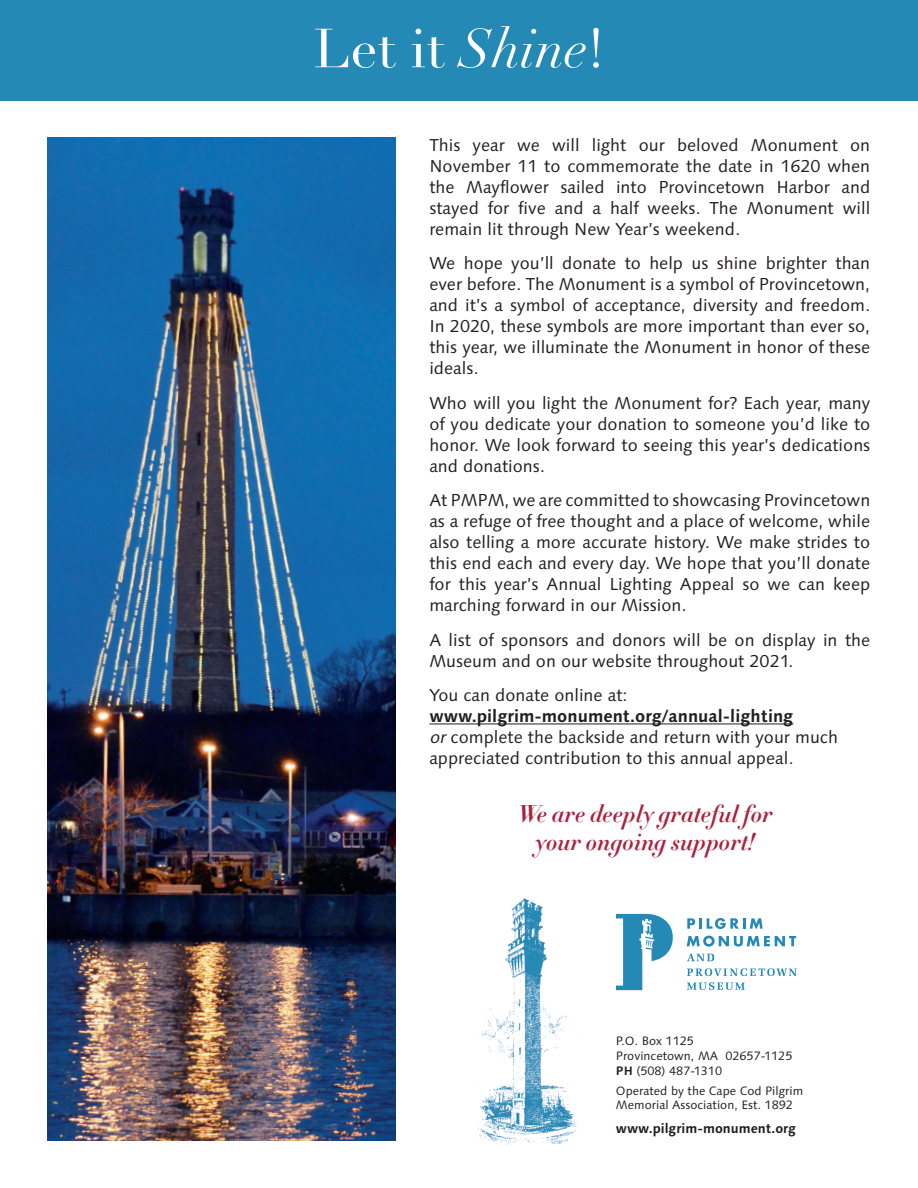
<style>
.page{position:relative;width:918px;height:1188px;background:#fff}
.page>*{position:absolute;margin:0;border:0;box-sizing:border-box;transform-origin:0 0}
.t1{font:54px "Didot LH";color:#fff}
.t2{font:24px/28.8px "Didot HTF B16 Bold Ital";color:#aa233e;text-align:center}
.t3{font:17.25px/21px "Linotype Syntax";color:#231f20;text-align:justify}
.t4{font:700 13.35px "Linotype Syntax";color:#231f20}
.t5{font:12.15px/14.5px "Linotype Syntax";color:#231f20}
.s1{font-family:"Didot LT Std";font-style:italic}
.s2{font-weight:700}
.s3{font-style:italic}
</style>
<div class="page">
<div style="left:0;top:0;width:918px;height:101px;background:#2589b6"></div>
<img style="left:47px;top:138px;width:348px;height:1003px">
<hr style="left:429px;top:723px;width:364px;height:1px;background:#231f20">
<img style="left:478px;top:898px;width:100px;height:247px">
<svg style="left:687px;top:968px;width:110px;height:8px"></svg>
<svg style="left:687px;top:982px;width:58px;height:8px"></svg>
<svg style="left:687px;top:954px;width:27px;height:7px"></svg>
<svg style="left:687px;top:918px;width:14px;height:11px"></svg>
<svg style="left:707px;top:918px;width:56px;height:11px"></svg>
<svg style="left:687px;top:936px;width:109px;height:11px"></svg>
<svg style="left:616px;top:914px;width:57px;height:76px"></svg>
<h1 class="t1" style="left:313px;top:16px;width:292px">Let it <span class="s1">Shine</span>!</h1>
<p class="t3" style="left:429px;top:134px;width:442px">This year we will light our beloved Monument on November 11 to commemorate the date in 1620 when the Mayflower sailed into Provincetown Harbor and stayed for five and a half weeks. The Monument will remain lit through New Year’s weekend.</p>
<p class="t3" style="left:429px;top:253px;width:442px">We hope you’ll donate to help us shine brighter than ever before. The Monument is a symbol of Provincetown, and it’s a symbol of acceptance, diversity and freedom.<br>In 2020, these symbols are more important than ever so, this year, we illuminate the Monument in honor of these ideals.</p>
<p class="t3" style="left:429px;top:392px;width:442px">Who will you light the Monument for? Each year, many of you dedicate your donation to someone you’d like to honor. We look forward to seeing this year’s dedications and donations.</p>
<p class="t3" style="left:429px;top:490px;width:442px">At PMPM, we are committed to showcasing Provincetown as a refuge of free thought and a place of welcome, while also telling a more accurate history. We make strides to this end each and every day. We hope that you’ll donate for this year’s Annual Lighting Appeal so we can keep marching forward in our Mission.</p>
<p class="t3" style="left:429px;top:629px;width:442px">A list of sponsors and donors will be on display in the<br>Museum and on our website throughout 2021.</p>
<p class="t3" style="left:429px;top:685px;width:200px">You can donate online at:</p>
<p class="t3" style="left:429px;top:706px;width:410px;text-align:left"><span class="s2">www.pilgrim-monument.org/annual-lighting<br></span><span class="s3">or</span> complete the backside and return with your much appreciated contribution to this annual appeal.</p>
<h2 class="t2" style="left:517px;top:800px;width:257px">We are deeply grateful for your ongoing support!</h2>
<p class="t5" style="left:616px;top:1034px;width:178px">P.O. Box 1125<br>Provincetown, MA 02657-1125<br><span class="s2">PH</span> (508) 487-1310</p>
<p class="t5" style="left:616px;top:1083px;width:189px">Operated by the Cape Cod Pilgrim<br>Memorial Association, Est. 1892</p>
<p class="t4" style="left:616px;top:1120px;width:182px">www.pilgrim-monument.org</p>
</div>
